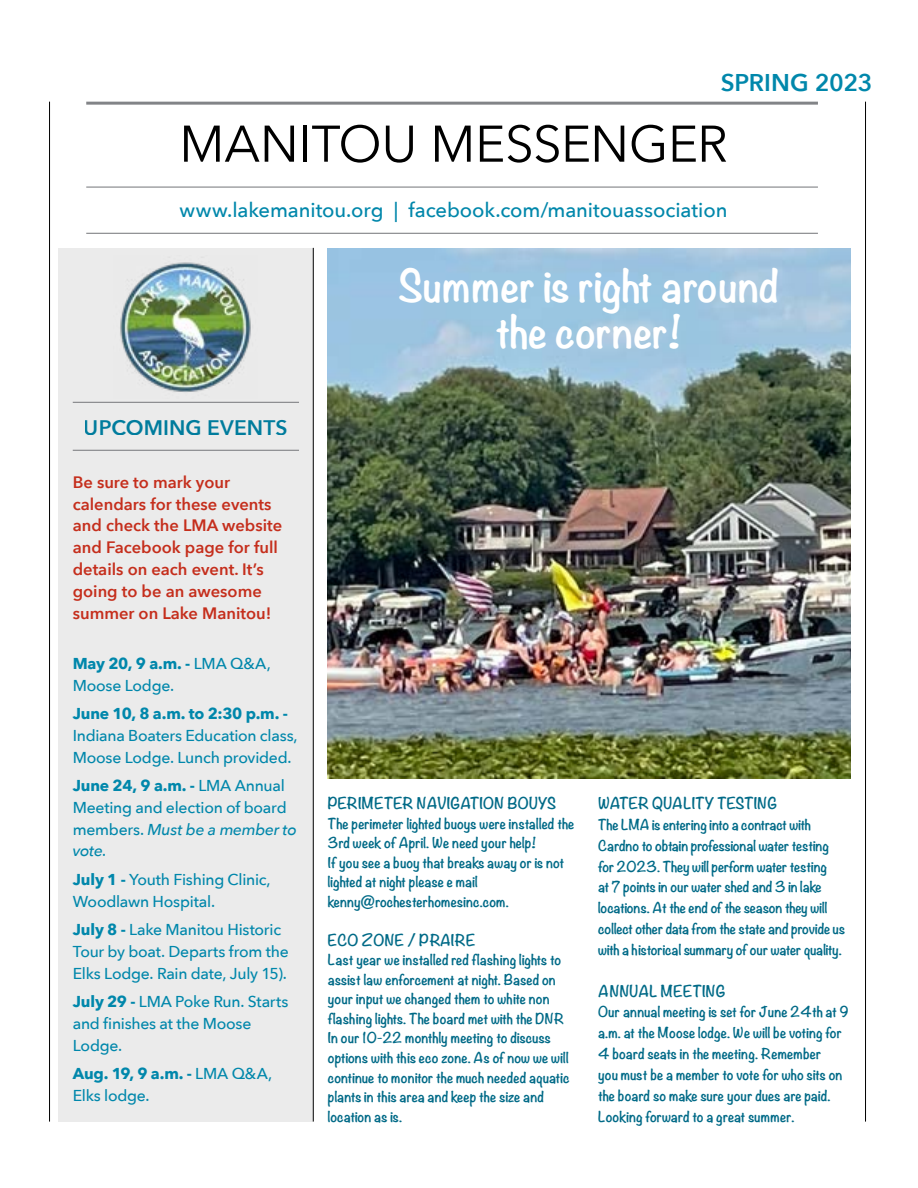
<style>
.page{position:relative;width:918px;height:1188px;background:#fff}
.page>*{position:absolute;margin:0;border:0;box-sizing:border-box;transform-origin:0 0}
.t1{font:51px "Avenir Next";letter-spacing:-.01em;color:#000}
.t2{font:49.8px/46.5px "Tally Text Bold 1";color:#fff;text-align:center}
.t3{font:600 24.15px "Avenir Next";letter-spacing:-.005em;color:#0087ab}
.t4{font:600 21px "Avenir Next";letter-spacing:.005em;color:#0087ab}
.t5{font:500 20.25px "Avenir Next";letter-spacing:-.005em;color:#0087ab}
.t6{font:18px "Tally Text Bold 1";color:#006a87}
.t7{font:16.5px/19.5px "Tally Text Bold 1";color:#006a87}
.t8{font:600 16.5px/21.8px "Avenir Next";color:#c52e1c}
.t9{font:500 15.75px/21.8px "Avenir Next";letter-spacing:-.015em;color:#0087ab}
.t10{font:700 15.75px "Avenir Next";letter-spacing:-.01em;color:#0087ab}
.s1{font-weight:700}
.s2{font-style:italic}
</style>
<div class="page">
<img style="left:328px;top:248px;width:523px;height:531px">
<div style="left:58px;top:248px;width:255px;height:874px;background:#ebebeb"></div>
<hr style="left:86px;top:102px;width:732px;height:3px;background:#828487">
<hr style="left:86px;top:187px;width:732px;height:1px;background:#828487">
<hr style="left:86px;top:233px;width:732px;height:1px;background:#828487">
<hr style="left:49px;top:102px;width:1px;height:1020px;background:#000">
<hr style="left:313px;top:248px;width:1px;height:874px;background:#000">
<hr style="left:865px;top:102px;width:1px;height:1020px;background:#000">
<img style="left:120px;top:262px;width:131px;height:130px">
<hr style="left:73px;top:402px;width:226px;height:1px;background:#828487">
<hr style="left:73px;top:450px;width:226px;height:1px;background:#828487">
<h3 class="t3" style="left:721px;top:61px;width:153px">SPRING 2023</h3>
<h1 class="t1" style="left:179px;top:101px;width:550px">MANITOU MESSENGER</h1>
<p class="t5" style="left:179px;top:193px;width:549px">www.lakemanitou.org | facebook.com/manitouassociation</p>
<p class="t4" style="left:84px;top:409px;width:205px">UPCOMING EVENTS</p>
<p class="t8" style="left:73px;top:471px;width:211px">Be sure to mark your calendars for these events and check the LMA website and Facebook page for full details on each event. It’s going to be an awesome summer on Lake Manitou!</p>
<p class="t9" style="left:73px;top:652px;width:200px"><span class="s1">May 20, 9 a.m. -</span> LMA Q&amp;A,<br>Moose Lodge.</p>
<p class="t10" style="left:73px;top:700px;width:217px">June 10, 8 a.m. to 2:30 p.m. -</p>
<p class="t9" style="left:73px;top:724px;width:226px">Indiana Boaters Education class,<br>Moose Lodge. Lunch provided.</p>
<p class="t9" style="left:73px;top:774px;width:226px"><span class="s1">June 24, 9 a.m. -</span> LMA Annual<br>Meeting and election of board members. <span class="s2">Must be a member to vote.</span></p>
<p class="t9" style="left:73px;top:868px;width:199px"><span class="s1">July 1 -</span> Youth Fishing Clinic,<br>Woodlawn Hospital.</p>
<p class="t9" style="left:73px;top:918px;width:218px"><span class="s1">July 8 -</span> Lake Manitou Historic<br>Tour by boat. Departs from the<br>Elks Lodge. Rain date, July 15).</p>
<p class="t9" style="left:73px;top:990px;width:217px"><span class="s1">July 29 -</span> LMA Poke Run. Starts and finishes at the Moose<br>Lodge.</p>
<p class="t9" style="left:73px;top:1062px;width:201px"><span class="s1">Aug. 19, 9 a.m. -</span> LMA Q&amp;A,<br>Elks lodge.</p>
<h2 class="t2" style="left:398px;top:265px;width:383px">Summer is right around the corner!</h2>
<p class="t6" style="left:328px;top:794px;width:230px">PERIMETER NAVIGATION BOUYS</p>
<p class="t7" style="left:328px;top:814px;width:248px">The perimeter lighted buoys were installed the 3rd week of April. We need your help!<br>If you see a buoy that breaks away or is not lighted at night please e mail kenny@rochesterhomesinc.com.</p>
<p class="t6" style="left:328px;top:931px;width:149px">ECO ZONE / PRAIRE</p>
<p class="t7" style="left:328px;top:951px;width:243px">Last year we installed red flashing lights to assist law enforcement at night. Based on your input we changed them to white non flashing lights. The board met with the DNR In our 10-22 monthly meeting to discuss options with this eco zone. As of now we will continue to monitor the much needed aquatic plants in this area and keep the size and location as is.</p>
<p class="t6" style="left:598px;top:794px;width:181px">WATER QUALITY TESTING</p>
<p class="t7" style="left:598px;top:815px;width:249px;line-height:20.9px">The LMA is entering into a contract with Cardno to obtain professional water testing for 2023. They will perform water testing<br>at 7 points in our water shed and 3 in lake locations. At the end of the season they will collect other data from the state and provide us with a historical summary of our water quality.</p>
<p class="t6" style="left:598px;top:981px;width:129px">ANNUAL MEETING</p>
<p class="t7" style="left:598px;top:1002px;width:252px;line-height:20.9px">Our annual meeting is set for June 24th at 9 a.m. at the Moose lodge. We will be voting for 4 board seats in the meeting. Remember<br>you must be a member to vote for who sits on the board so make sure your dues are paid.<br>Looking forward to a great summer.</p>
</div>
